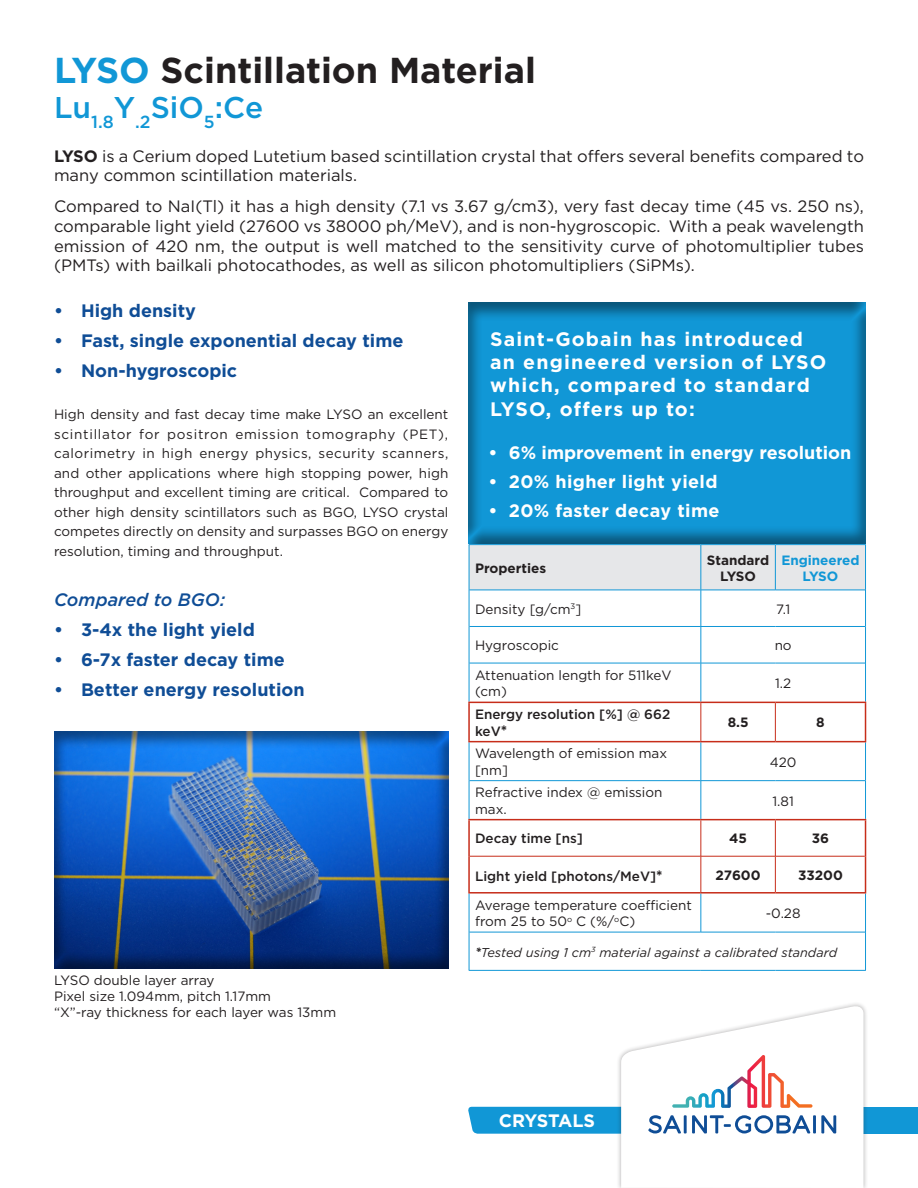
<style>
.page{position:relative;width:918px;height:1188px;background:#fff}
.page>*{position:absolute;margin:0;border:0;box-sizing:border-box;transform-origin:0 0}
.copyrights___disclai{font:700 36px "Gotham";color:#231f20}
.t1{font:500 30px "Gotham";color:#1197d6}
.t2{font:700 19.5px/23.4px "Gotham";letter-spacing:.06em;color:#fff}
.t3{font:700 18px "Gotham";color:#0f4d96}
.t4{font:700 18px "Gotham";color:#fff}
.t5{font:700 18px "Gotham";letter-spacing:.02em;color:#fff}
.t6{font:italic 500 18px "Gotham";color:#0f4d96}
.t7{font:16.5px/19.8px "Gotham";color:#231f20}
.t8{font:13.5px/19.5px "Gotham";color:#231f20}
.t9{font:500 13.5px/16.5px "Gotham";color:#231f20}
.t10{font:700 13.5px/16.2px "Gotham";color:#231f20;text-align:center}
.t11{font:700 13.5px/16.2px "Gotham";color:#1197d6;text-align:center}
.t12{font:italic 12.75px "Gotham";color:#231f20}
.s1{color:#1197d6}
.s2{font-weight:700}
.s3{font-weight:700;font-size:15px}
.s4{font-weight:700;font-size:13.5px}
</style>
<div class="page">
<div style="left:779px;top:1107px;width:139px;height:27px;background:#1197d6"></div>
<div style="left:616px;top:1002px;width:252px;height:186px;background:#231f20;opacity:.3"></div>
<svg style="left:621px;top:1004px;width:242px;height:184px"></svg>
<hr style="left:813px;top:1115px;width:3px;height:18px;background:#0f4d96">
<svg style="left:821px;top:1115px;width:15px;height:18px"></svg>
<svg style="left:468px;top:1055px;width:345px;height:79px"></svg>
<div style="left:53px;top:732px;width:396px;height:238px;background:#231f20;opacity:.5"></div>
<div style="left:470px;top:545px;width:395px;height:45px;background:#e6e7e9"></div>
<hr style="left:469px;top:590px;width:232px;height:1px;background:#1197d6">
<hr style="left:469px;top:626px;width:232px;height:1px;background:#1197d6">
<hr style="left:469px;top:663px;width:232px;height:1px;background:#1197d6">
<hr style="left:469px;top:780px;width:232px;height:1px;background:#1197d6">
<hr style="left:469px;top:932px;width:232px;height:1px;background:#1197d6">
<hr style="left:701px;top:545px;width:1px;height:45px;background:#1197d6">
<hr style="left:775px;top:545px;width:1px;height:45px;background:#1197d6">
<hr style="left:701px;top:590px;width:74px;height:1px;background:#1197d6">
<hr style="left:701px;top:590px;width:1px;height:36px;background:#1197d6">
<hr style="left:775px;top:590px;width:90px;height:1px;background:#1197d6">
<hr style="left:701px;top:626px;width:74px;height:1px;background:#1197d6">
<hr style="left:701px;top:627px;width:1px;height:36px;background:#1197d6">
<hr style="left:775px;top:626px;width:90px;height:1px;background:#1197d6">
<hr style="left:701px;top:663px;width:74px;height:1px;background:#1197d6">
<hr style="left:701px;top:663px;width:1px;height:39px;background:#1197d6">
<hr style="left:775px;top:663px;width:90px;height:1px;background:#1197d6">
<hr style="left:701px;top:742px;width:1px;height:38px;background:#1197d6">
<hr style="left:701px;top:780px;width:74px;height:1px;background:#1197d6">
<hr style="left:701px;top:781px;width:1px;height:38px;background:#1197d6">
<hr style="left:775px;top:780px;width:90px;height:1px;background:#1197d6">
<hr style="left:701px;top:894px;width:1px;height:38px;background:#1197d6">
<hr style="left:701px;top:932px;width:74px;height:1px;background:#1197d6">
<hr style="left:775px;top:932px;width:90px;height:1px;background:#1197d6">
<hr style="left:469px;top:545px;width:1px;height:45px;background:#1197d6">
<hr style="left:865px;top:545px;width:1px;height:45px;background:#1197d6">
<hr style="left:469px;top:590px;width:1px;height:36px;background:#1197d6">
<hr style="left:865px;top:590px;width:1px;height:36px;background:#1197d6">
<hr style="left:469px;top:626px;width:1px;height:37px;background:#1197d6">
<hr style="left:865px;top:626px;width:1px;height:37px;background:#1197d6">
<hr style="left:469px;top:663px;width:1px;height:39px;background:#1197d6">
<hr style="left:865px;top:663px;width:1px;height:39px;background:#1197d6">
<hr style="left:469px;top:742px;width:1px;height:39px;background:#1197d6">
<hr style="left:865px;top:742px;width:1px;height:39px;background:#1197d6">
<hr style="left:469px;top:781px;width:1px;height:38px;background:#1197d6">
<hr style="left:865px;top:781px;width:1px;height:38px;background:#1197d6">
<hr style="left:469px;top:894px;width:1px;height:38px;background:#1197d6">
<hr style="left:865px;top:894px;width:1px;height:38px;background:#1197d6">
<hr style="left:469px;top:932px;width:1px;height:38px;background:#1197d6">
<hr style="left:865px;top:932px;width:1px;height:38px;background:#1197d6">
<hr style="left:469px;top:970px;width:232px;height:1px;background:#1197d6">
<hr style="left:701px;top:970px;width:74px;height:1px;background:#1197d6">
<hr style="left:775px;top:970px;width:91px;height:1px;background:#1197d6">
<hr style="left:468px;top:702px;width:233px;height:1px;background:#c72d1a">
<hr style="left:468px;top:703px;width:2px;height:38px;background:#c72d1a">
<hr style="left:701px;top:702px;width:74px;height:1px;background:#c72d1a">
<hr style="left:775px;top:702px;width:91px;height:1px;background:#c72d1a">
<hr style="left:865px;top:703px;width:1px;height:38px;background:#c72d1a">
<hr style="left:468px;top:741px;width:233px;height:1px;background:#c72d1a">
<hr style="left:701px;top:741px;width:74px;height:1px;background:#c72d1a">
<hr style="left:775px;top:741px;width:91px;height:1px;background:#c72d1a">
<hr style="left:468px;top:819px;width:233px;height:1px;background:#c72d1a">
<hr style="left:468px;top:820px;width:2px;height:36px;background:#c72d1a">
<hr style="left:701px;top:819px;width:74px;height:1px;background:#c72d1a">
<hr style="left:775px;top:819px;width:91px;height:1px;background:#c72d1a">
<hr style="left:865px;top:820px;width:1px;height:36px;background:#c72d1a">
<hr style="left:468px;top:856px;width:2px;height:36px;background:#c72d1a">
<hr style="left:865px;top:856px;width:1px;height:36px;background:#c72d1a">
<hr style="left:468px;top:892px;width:233px;height:2px;background:#c72d1a">
<hr style="left:701px;top:892px;width:74px;height:2px;background:#c72d1a">
<hr style="left:775px;top:892px;width:91px;height:2px;background:#c72d1a">
<hr style="left:701px;top:820px;width:1px;height:36px;background:#c72d1a">
<hr style="left:775px;top:820px;width:1px;height:36px;background:#c72d1a">
<hr style="left:470px;top:856px;width:231px;height:1px;background:#c72d1a">
<hr style="left:701px;top:856px;width:74px;height:1px;background:#c72d1a">
<hr style="left:701px;top:856px;width:1px;height:36px;background:#c72d1a">
<hr style="left:775px;top:856px;width:90px;height:1px;background:#c72d1a">
<hr style="left:775px;top:856px;width:1px;height:36px;background:#c72d1a">
<hr style="left:701px;top:703px;width:1px;height:38px;background:#c72d1a">
<hr style="left:775px;top:703px;width:1px;height:38px;background:#c72d1a">
<div style="left:457px;top:301px;width:418px;height:244px;background:#231f20;opacity:.5"></div>
<p class="copyrights___disclai" style="left:54px;top:46px;width:484px"><span class="s1">LYSO</span> Scintillation Material</p>
<p class="t1" style="left:54px;top:87px;width:211px">Lu<sub>1.8</sub>Y<sub>.2</sub>SiO<sub>5</sub>:Ce</p>
<p class="t7" style="left:54px;top:146px;width:812px"><span class="s2">LYSO</span> is a Cerium doped Lutetium based scintillation crystal that offers several benefits compared to many common scintillation materials.</p>
<p class="t7" style="left:54px;top:196px;width:812px;text-align:justify">Compared to NaI(Tl) it has a high density (7.1 vs 3.67 g/cm3), very fast decay time (45 vs. 250 ns), comparable light yield (27600 vs 38000 ph/MeV), and is non-hygroscopic. With a peak wavelength emission of 420 nm, the output is well matched to the sensitivity curve of photomultiplier tubes (PMTs) with bailkali photocathodes, as well as silicon photomultipliers (SiPMs).</p>
<p class="t3" style="left:54px;top:298px;width:144px">• High density</p>
<p class="t3" style="left:54px;top:328px;width:351px">• Fast, single exponential decay time</p>
<p class="t3" style="left:54px;top:358px;width:185px">• Non-hygroscopic</p>
<p class="t8" style="left:54px;top:404px;width:396px;text-align:justify">High density and fast decay time make LYSO an excellent scintillator for positron emission tomography (PET), calorimetry in high energy physics, security scanners, and other applications where high stopping power, high throughput and excellent timing are critical. Compared to other high density scintillators such as BGO, LYSO crystal competes directly on density and surpasses BGO on energy resolution, timing and throughput.</p>
<p class="t6" style="left:54px;top:588px;width:173px">Compared to BGO:</p>
<p class="t3" style="left:54px;top:618px;width:202px">• 3-4x the light yield</p>
<p class="t3" style="left:54px;top:648px;width:232px">• 6-7x faster decay time</p>
<p class="t3" style="left:54px;top:678px;width:252px">• Better energy resolution</p>
<p class="t8" style="left:54px;top:970px;width:162px">LYSO double layer array</p>
<p class="t8" style="left:54px;top:986px;width:219px">Pixel size 1.094mm, pitch 1.17mm</p>
<p class="t8" style="left:54px;top:1003px;width:284px">“X”-ray thickness for each layer was 13mm</p>
<h3 class="t2" style="left:490px;top:327px;width:338px">Saint-Gobain has introduced an engineered version of LYSO which, compared to standard<br>LYSO, offers up to:</h3>
<h3 class="t4" style="left:489px;top:441px;width:364px">• 6% improvement in energy resolution</h3>
<h3 class="t5" style="left:489px;top:470px;width:230px">• 20% higher light yield</h3>
<h3 class="t5" style="left:489px;top:498px;width:232px">• 20% faster decay time</h3>
<p class="t10" style="left:475px;top:560px;width:73px">Properties</p>
<p class="t10" style="left:707px;top:552px;width:64px">Standard<br>LYSO</p>
<p class="t11" style="left:781px;top:552px;width:80px">Engineered<br>LYSO</p>
<p class="t8" style="left:475px;top:599px;width:108px">Density [g/cm<sup>3</sup>]</p>
<p class="t8" style="left:776px;top:599px;width:16px">7.1</p>
<p class="t8" style="left:475px;top:635px;width:85px">Hygroscopic</p>
<p class="t8" style="left:775px;top:635px;width:19px">no</p>
<p class="t8" style="left:475px;top:667px;width:198px;line-height:16.5px">Attenuation length for 511keV (cm)</p>
<p class="t8" style="left:775px;top:673px;width:18px">1.2</p>
<p class="t9" style="left:475px;top:706px;width:197px">Energy resolution [%] @ 662 keV<span class="s3">*</span></p>
<p class="t10" style="left:728px;top:714px;width:22px">8.5</p>
<p class="t10" style="left:816px;top:714px;width:10px">8</p>
<p class="t8" style="left:475px;top:745px;width:194px;line-height:16.2px">Wavelength of emission max [nm]</p>
<p class="t8" style="left:770px;top:752px;width:28px">420</p>
<p class="t8" style="left:475px;top:784px;width:189px;line-height:16.2px">Refractive index @ emission max.</p>
<p class="t8" style="left:772px;top:791px;width:23px">1.81</p>
<p class="t9" style="left:475px;top:830px;width:109px">Decay time [ns]</p>
<p class="t10" style="left:729px;top:830px;width:19px">45</p>
<p class="t10" style="left:812px;top:830px;width:19px">36</p>
<p class="t9" style="left:475px;top:867px;width:189px">Light yield [photons/MeV]<span class="s3">*</span></p>
<p class="t10" style="left:716px;top:867px;width:47px">27600</p>
<p class="t10" style="left:798px;top:867px;width:46px">33200</p>
<p class="t8" style="left:475px;top:896px;width:218px;line-height:16.5px">Average temperature coefficient from 25 to 50<sup>o</sup> C (%/<sup>o</sup>C)</p>
<p class="t8" style="left:766px;top:903px;width:36px">-0.28</p>
<p class="t12" style="left:475px;top:944px;width:364px"><span class="s4">*</span>Tested using 1 cm<sup>3</sup> material against a calibrated standard</p>
<h3 class="t4" style="left:499px;top:1109px;width:98px">CRYSTALS</h3>
</div>
